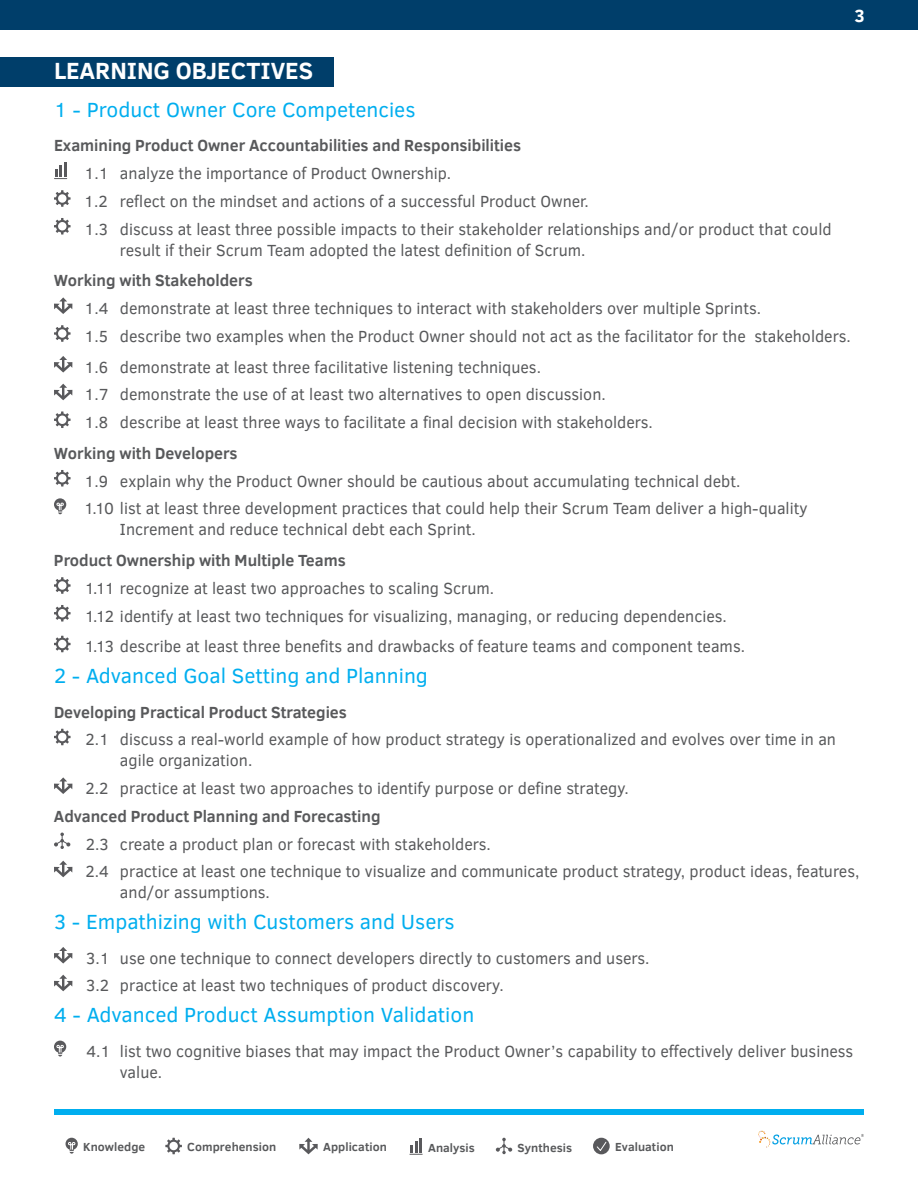
<style>
.page{position:relative;width:918px;height:1188px;background:#fff}
.page>*{position:absolute;margin:0;border:0;box-sizing:border-box;transform-origin:0 0}
.t1{font:700 24px "Clear Sans";color:#fff}
.t2{font:21px "Clear Sans";color:#00aeef}
.t3{font:700 18px "Clear Sans";color:#fff}
.t4{font:16.5px/27.8px "Clear Sans";color:#58595b}
.t5{font:700 16.5px "Clear Sans";color:#58595b}
.t6{font:700 12px "Clear Sans";letter-spacing:.005em;color:#58595b}
</style>
<div class="page">
<div style="left:54px;top:1109px;width:810px;height:6px;background:#00aeef"></div>
<div style="left:0;top:0;width:918px;height:30px;background:#003e6a"></div>
<div style="left:0;top:57px;width:334px;height:29px;background:#003e6a"></div>
<svg style="left:54px;top:162px;width:13px;height:17px"></svg>
<svg style="left:54px;top:190px;width:17px;height:17px"></svg>
<div style="left:58px;top:194px;width:9px;height:9px;background:#fff;border-radius:50%"></div>
<svg style="left:54px;top:218px;width:17px;height:17px"></svg>
<div style="left:58px;top:222px;width:9px;height:8px;background:#fff;border-radius:50%"></div>
<svg style="left:54px;top:297px;width:18px;height:17px"></svg>
<svg style="left:54px;top:325px;width:17px;height:17px"></svg>
<div style="left:58px;top:329px;width:9px;height:9px;background:#fff;border-radius:50%"></div>
<svg style="left:54px;top:356px;width:18px;height:17px"></svg>
<svg style="left:54px;top:384px;width:18px;height:16px"></svg>
<svg style="left:54px;top:411px;width:17px;height:17px"></svg>
<div style="left:58px;top:416px;width:9px;height:8px;background:#fff;border-radius:50%"></div>
<svg style="left:54px;top:470px;width:17px;height:17px"></svg>
<div style="left:58px;top:474px;width:9px;height:8px;background:#fff;border-radius:50%"></div>
<svg style="left:54px;top:498px;width:12px;height:13px"></svg>
<svg style="left:56px;top:503px;width:8px;height:11px"></svg>
<svg style="left:54px;top:577px;width:17px;height:17px"></svg>
<div style="left:58px;top:581px;width:9px;height:9px;background:#fff;border-radius:50%"></div>
<svg style="left:54px;top:605px;width:17px;height:17px"></svg>
<div style="left:58px;top:609px;width:9px;height:8px;background:#fff;border-radius:50%"></div>
<svg style="left:54px;top:636px;width:17px;height:16px"></svg>
<div style="left:58px;top:640px;width:9px;height:8px;background:#fff;border-radius:50%"></div>
<svg style="left:54px;top:729px;width:17px;height:16px"></svg>
<div style="left:58px;top:733px;width:9px;height:8px;background:#fff;border-radius:50%"></div>
<svg style="left:54px;top:777px;width:18px;height:17px"></svg>
<svg style="left:54px;top:833px;width:16px;height:16px"></svg>
<svg style="left:54px;top:861px;width:18px;height:16px"></svg>
<svg style="left:54px;top:947px;width:18px;height:17px"></svg>
<svg style="left:54px;top:975px;width:18px;height:16px"></svg>
<div style="left:54px;top:1041px;width:12px;height:12px;background:#59595c;border-radius:50%"></div>
<svg style="left:56px;top:1045px;width:8px;height:12px"></svg>
<div style="left:66px;top:1138px;width:12px;height:12px;background:#59595c;border-radius:50%"></div>
<svg style="left:68px;top:1142px;width:8px;height:12px"></svg>
<svg style="left:165px;top:1138px;width:17px;height:16px"></svg>
<div style="left:169px;top:1142px;width:9px;height:8px;background:#fff;border-radius:50%"></div>
<svg style="left:299px;top:1138px;width:19px;height:16px"></svg>
<hr style="left:419px;top:1138px;width:3px;height:14px;background:#59595c">
<svg style="left:410px;top:1141px;width:12px;height:14px"></svg>
<svg style="left:496px;top:1138px;width:16px;height:17px"></svg>
<div style="left:593px;top:1138px;width:17px;height:16px;background:#59595c;border-radius:50%"></div>
<svg style="left:596px;top:1141px;width:11px;height:10px"></svg>
<svg style="left:758px;top:1131px;width:106px;height:17px"></svg>
<p class="t3" style="left:854px;top:3px;width:12px">3</p>
<h1 class="t1" style="left:54px;top:53px;width:261px">LEARNING OBJECTIVES</h1>
<p class="t2" style="left:54px;top:96px;width:363px">1 - Product Owner Core Competencies</p>
<p class="t5" style="left:54px;top:134px;width:469px">Examining Product Owner Accountabilities and Responsibilities</p>
<p class="t4" style="left:84px;top:159px;width:749px">1.1 analyze the importance of Product Ownership.<br>1.2 reflect on the mindset and actions of a successful Product Owner.<br>1.3 discuss at least three possible impacts to their stakeholder relationships and/or product that could</p>
<p class="t4" style="left:120px;top:236px;width:467px">result if their Scrum Team adopted the latest definition of Scrum.</p>
<p class="t5" style="left:54px;top:269px;width:200px">Working with Stakeholders</p>
<p class="t4" style="left:85px;top:294px;width:768px">1.4 demonstrate at least three techniques to interact with stakeholders over multiple Sprints.<br>1.5 describe two examples when the Product Owner should not act as the facilitator for the stakeholders.</p>
<p class="t4" style="left:85px;top:353px;width:570px">1.6 demonstrate at least three facilitative listening techniques.<br>1.7 demonstrate the use of at least two alternatives to open discussion.<br>1.8 describe at least three ways to facilitate a final decision with stakeholders.</p>
<p class="t5" style="left:54px;top:441px;width:185px">Working with Developers</p>
<p class="t4" style="left:84px;top:467px;width:725px">1.9 explain why the Product Owner should be cautious about accumulating technical debt.<br>1.10 list at least three development practices that could help their Scrum Team deliver a high-quality</p>
<p class="t4" style="left:120px;top:516px;width:357px">Increment and reduce technical debt each Sprint.</p>
<p class="t5" style="left:54px;top:548px;width:293px">Product Ownership with Multiple Teams</p>
<p class="t4" style="left:85px;top:574px;width:644px">1.11 recognize at least two approaches to scaling Scrum.<br>1.12 identify at least two techniques for visualizing, managing, or reducing dependencies.</p>
<p class="t4" style="left:85px;top:633px;width:662px">1.13 describe at least three benefits and drawbacks of feature teams and component teams.</p>
<p class="t2" style="left:54px;top:662px;width:375px">2 - Advanced Goal Setting and Planning</p>
<p class="t5" style="left:54px;top:700px;width:294px">Developing Practical Product Strategies</p>
<p class="t4" style="left:120px;top:729px;width:718px;line-height:21px;text-indent:-34px">2.1 discuss a real-world example of how product strategy is operationalized and evolves over time in an agile organization.</p>
<p class="t4" style="left:86px;top:774px;width:545px">2.2 practice at least two approaches to identify purpose or define strategy.</p>
<p class="t5" style="left:54px;top:804px;width:328px">Advanced Product Planning and Forecasting</p>
<p class="t4" style="left:86px;top:830px;width:775px">2.3 create a product plan or forecast with stakeholders.<br>2.4 practice at least one technique to visualize and communicate product strategy, product ideas, features,</p>
<p class="t4" style="left:120px;top:879px;width:151px">and/or assumptions.</p>
<p class="t2" style="left:54px;top:908px;width:402px">3 - Empathizing with Customers and Users</p>
<p class="t4" style="left:86px;top:944px;width:565px">3.1 use one technique to connect developers directly to customers and users.<br>3.2 practice at least two techniques of product discovery.</p>
<p class="t2" style="left:54px;top:1001px;width:422px">4 - Advanced Product Assumption Validation</p>
<p class="t4" style="left:120px;top:1040px;width:735px;line-height:21px;text-indent:-34px">4.1 list two cognitive biases that may impact the Product Owner’s capability to effectively deliver business value.</p>
<p class="t6" style="left:83px;top:1138px;width:64px">Knowledge</p>
<p class="t6" style="left:187px;top:1138px;width:90px">Comprehension</p>
<p class="t6" style="left:323px;top:1138px;width:65px">Application</p>
<p class="t6" style="left:428px;top:1139px;width:48px">Analysis</p>
<p class="t6" style="left:518px;top:1139px;width:56px">Synthesis</p>
<p class="t6" style="left:615px;top:1138px;width:60px">Evaluation</p>
</div>
